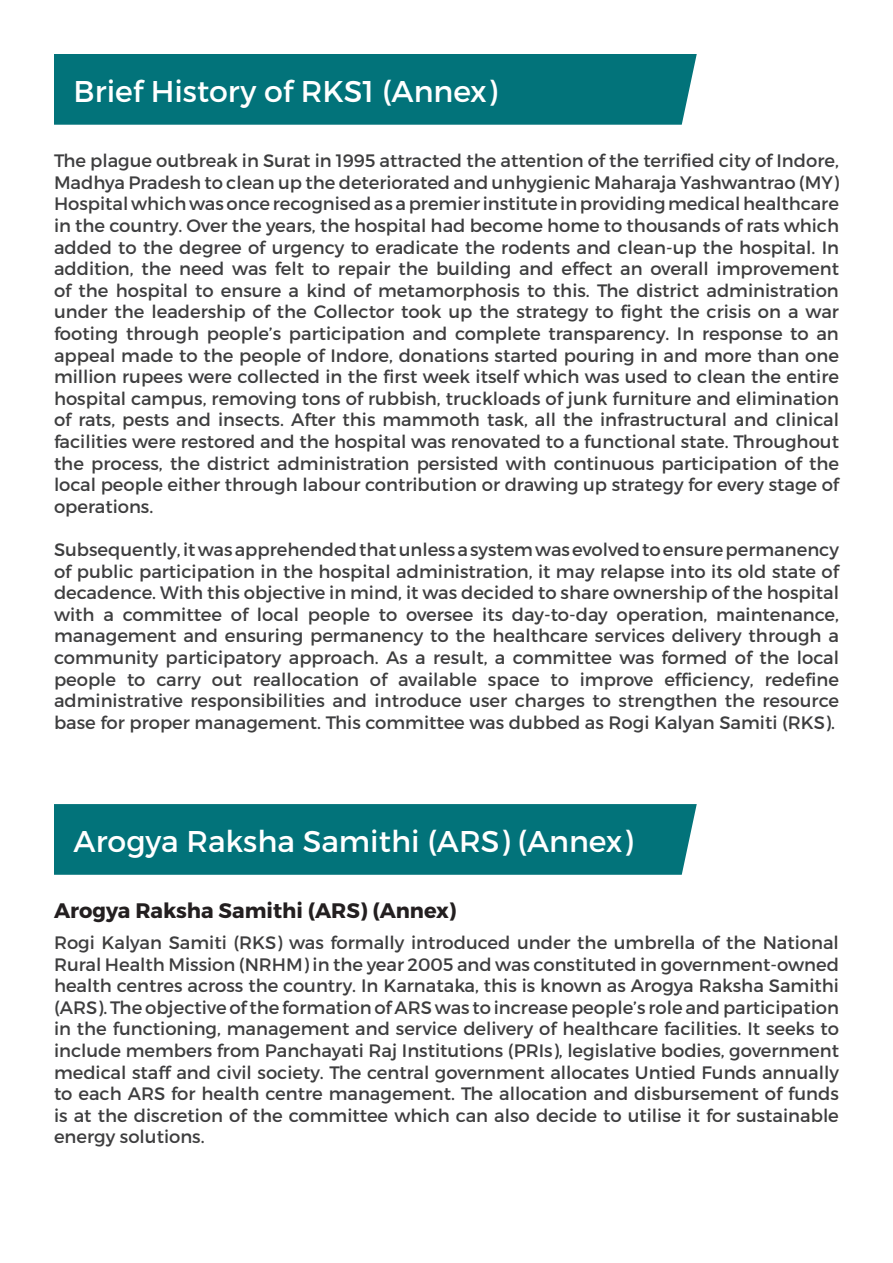
<style>
.page{position:relative;width:893px;height:1263px;background:#fff}
.page>*{position:absolute;margin:0;border:0;box-sizing:border-box;transform-origin:0 0}
.t1{font:30px "Montserrat";color:#fff}
.t2{font:700 21px "Montserrat";color:#231f20}
.t3{font:18px/21.6px "Montserrat";color:#3e3e3f;text-align:justify}
</style>
<div class="page">
<div style="left:54px;top:54px;width:643px;height:71px;background:#02737a"></div>
<div style="left:54px;top:804px;width:643px;height:71px;background:#02737a"></div>
<p class="t1" style="left:74px;top:73px;width:425px">Brief History of RKS1 (Annex)</p>
<p class="t3" style="left:54px;top:150px;width:787px">The plague outbreak in Surat in 1995 attracted the attention of the terrified city of Indore, Madhya Pradesh to clean up the deteriorated and unhygienic Maharaja Yashwantrao (MY)<br>Hospital which was once recognised as a premier institute in providing medical healthcare in the country. Over the years, the hospital had become home to thousands of rats which added to the degree of urgency to eradicate the rodents and clean-up the hospital. In addition, the need was felt to repair the building and effect an overall improvement of the hospital to ensure a kind of metamorphosis to this. The district administration under the leadership of the Collector took up the strategy to fight the crisis on a war footing through people’s participation and complete transparency. In response to an appeal made to the people of Indore, donations started pouring in and more than one million rupees were collected in the first week itself which was used to clean the entire hospital campus, removing tons of rubbish, truckloads of junk furniture and elimination of rats, pests and insects. After this mammoth task, all the infrastructural and clinical facilities were restored and the hospital was renovated to a functional state. Throughout the process, the district administration persisted with continuous participation of the local people either through labour contribution or drawing up strategy for every stage of operations.</p>
<p class="t3" style="left:54px;top:539px;width:786px">Subsequently, it was apprehended that unless a system was evolved to ensure permanency of public participation in the hospital administration, it may relapse into its old state of decadence. With this objective in mind, it was decided to share ownership of the hospital with a committee of local people to oversee its day-to-day operation, maintenance, management and ensuring permanency to the healthcare services delivery through a community participatory approach. As a result, a committee was formed of the local people to carry out reallocation of available space to improve efficiency, redefine administrative responsibilities and introduce user charges to strengthen the resource base for proper management. This committee was dubbed as Rogi Kalyan Samiti (RKS).</p>
<p class="t1" style="left:74px;top:823px;width:560px">Arogya Raksha Samithi (ARS) (Annex)</p>
<p class="t2" style="left:54px;top:898px;width:404px">Arogya Raksha Samithi (ARS) (Annex)</p>
<p class="t3" style="left:54px;top:932px;width:786px">Rogi Kalyan Samiti (RKS) was formally introduced under the umbrella of the National Rural Health Mission (NRHM) in the year 2005 and was constituted in government-owned health centres across the country. In Karnataka, this is known as Arogya Raksha Samithi (ARS). The objective of the formation of ARS was to increase people’s role and participation in the functioning, management and service delivery of healthcare facilities. It seeks to include members from Panchayati Raj Institutions (PRIs), legislative bodies, government medical staff and civil society. The central government allocates Untied Funds annually to each ARS for health centre management. The allocation and disbursement of funds is at the discretion of the committee which can also decide to utilise it for sustainable energy solutions.</p>
</div>
